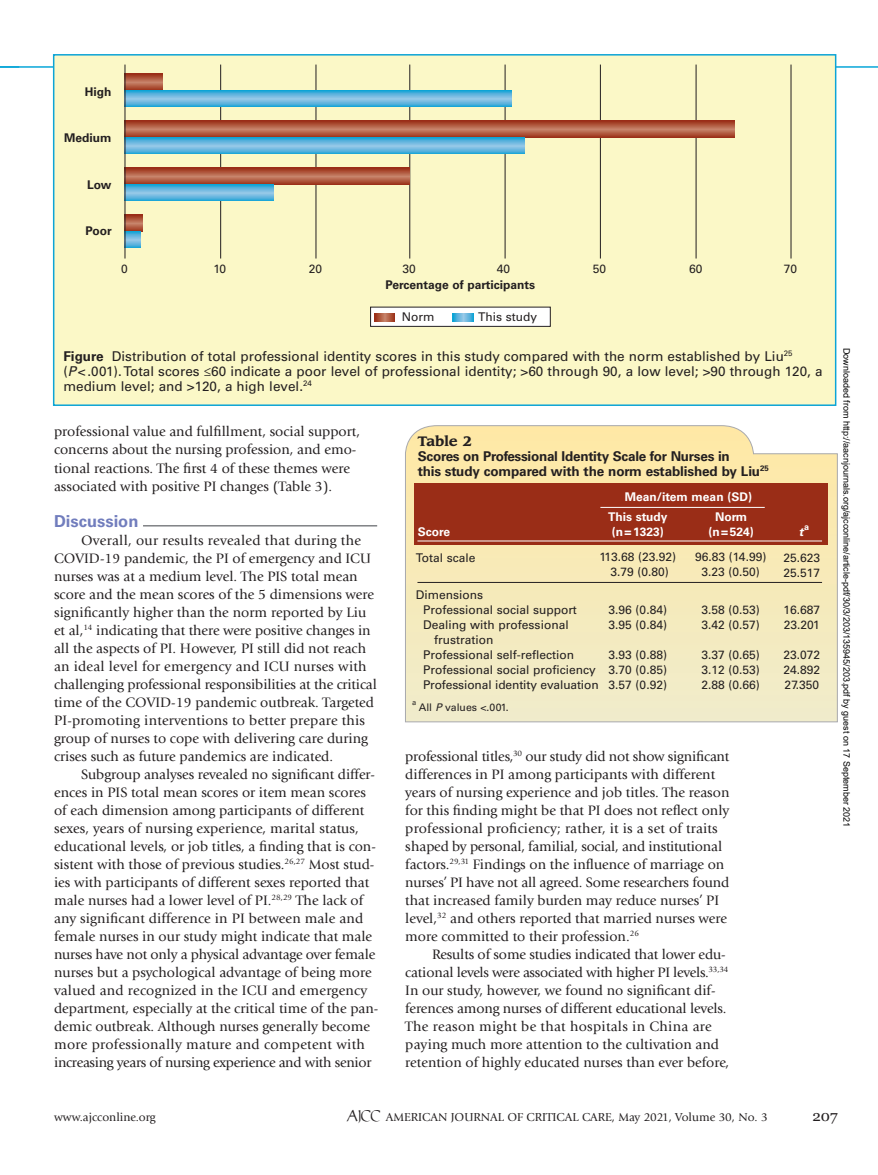
<style>
.page{position:relative;width:878px;height:1175px;background:#fff}
.page>*{position:absolute;margin:0;border:0;box-sizing:border-box;transform-origin:0 0}
.t1{font:700 16.5px "Univers LT Std";color:#717dbd}
.t2{font:15px "Georgia";color:#231f20}
.t3{font:14.25px/18px "Giovanni Std";color:#231f20}
.t4{font:13.5px/15px "Univers LT Std";color:#231f20}
.t5{font:700 13.5px/15px "Univers LT Std";letter-spacing:-.02em;color:#231f20}
.t6{font:700 13.5px "Leawood Std";color:#231f20}
.t7{font:12px/15px "Univers LT Std";color:#231f20}
.t8{font:12px "Giovanni Std";color:#231f20}
.t9{font:700 12px/15px "Univers LT Std";color:#fff;text-align:center}
.t10{font:700 12px "Univers LT Std";color:#231f20}
.t11{font:italic 700 12px "Univers LT Std";color:#fff}
.t12{font:10.5px "Univers LT Std";color:#231f20}
.t13{font:9px "Arial";color:#000}
.t14{font:700 9px "Univers LT Std";color:#fff}
.t15{font:7.5px "Univers LT Std";color:#231f20}
.s1{font-weight:700}
.s2{font-style:italic}
.s3{font-family:"Publius";font-size:13.5px}
</style>
<div class="page">
<hr style="left:0;top:66px;width:877px;height:2px;background:#08a6d8">
<hr style="left:143px;top:525px;width:234px;height:1px;background:#808285">
<div style="left:54px;top:55px;width:781px;height:350px;background:#fbf8c7"></div>
<div style="left:53px;top:54px;width:783px;height:352px;border:2px solid #0ca4d6"></div>
<hr style="left:220px;top:65px;width:1px;height:193px;background:#231f20">
<hr style="left:315px;top:65px;width:1px;height:193px;background:#231f20">
<hr style="left:409px;top:65px;width:1px;height:193px;background:#231f20">
<hr style="left:504px;top:65px;width:1px;height:193px;background:#231f20">
<hr style="left:600px;top:65px;width:1px;height:193px;background:#231f20">
<hr style="left:695px;top:65px;width:1px;height:193px;background:#231f20">
<hr style="left:790px;top:65px;width:1px;height:193px;background:#231f20">
<svg style="left:126px;top:215px;width:17px;height:16px"></svg>
<svg style="left:126px;top:231px;width:14px;height:17px"></svg>
<svg style="left:126px;top:168px;width:284px;height:16px;background:#b05940"></svg>
<svg style="left:126px;top:184px;width:147px;height:17px;background:#5ab4de"></svg>
<svg style="left:126px;top:120px;width:608px;height:17px;background:#af583e"></svg>
<svg style="left:126px;top:137px;width:398px;height:17px;background:#5bb4de"></svg>
<svg style="left:126px;top:74px;width:37px;height:16px"></svg>
<svg style="left:126px;top:90px;width:385px;height:17px;background:#5ab4de"></svg>
<hr style="left:125px;top:65px;width:1px;height:193px;background:#231f20">
<div style="left:370px;top:307px;width:180px;height:19px;background:#fff"></div>
<svg style="left:374px;top:314px;width:20px;height:7px"></svg>
<svg style="left:453px;top:314px;width:20px;height:7px"></svg>
<svg style="left:405px;top:425px;width:432px;height:297px;background:#f5e9bb"></svg>
<div style="left:414px;top:483px;width:413px;height:61px;background:#9a2d17"></div>
<hr style="left:417px;top:540px;width:405px;height:1px;background:#fff">
<hr style="left:600px;top:507px;width:164px;height:1px;background:#fff">
<hr style="left:417px;top:582px;width:405px;height:1px;background:#231f20">
<p class="t10" style="left:85px;top:87px;width:28px">High</p>
<p class="t10" style="left:64px;top:133px;width:49px">Medium</p>
<p class="t10" style="left:87px;top:180px;width:26px">Low</p>
<p class="t10" style="left:86px;top:226px;width:28px">Poor</p>
<p class="t7" style="left:121px;top:262px;width:8px">0</p>
<p class="t7" style="left:213px;top:262px;width:14px">10</p>
<p class="t7" style="left:309px;top:262px;width:15px">20</p>
<p class="t7" style="left:402px;top:262px;width:15px">30</p>
<p class="t7" style="left:497px;top:262px;width:15px">40</p>
<p class="t7" style="left:593px;top:262px;width:15px">50</p>
<p class="t7" style="left:689px;top:262px;width:15px">60</p>
<p class="t7" style="left:783px;top:262px;width:15px">70</p>
<p class="t10" style="left:385px;top:280px;width:151px">Percentage of participants</p>
<p class="t7" style="left:402px;top:311px;width:34px">Norm</p>
<p class="t7" style="left:478px;top:311px;width:61px">This study</p>
<p class="t4" style="left:63px;top:350px;width:760px"><span class="s1">Figure</span> Distribution of total professional identity scores in this study compared with the norm established by Liu<sup>25<br></sup>(<span class="s2">P</span> &lt; .001). Total scores ≤60 indicate a poor level of professional identity; &gt;60 through 90, a low level; &gt;90 through 120, a medium level; and &gt;120, a high level.<sup>24</sup></p>
<p class="t3" style="left:54px;top:424px;width:307px">professional value and fulfillment, social support, concerns about the nursing profession, and emo&shy;tional reactions. The first 4 of these themes were associated with positive PI changes (Table 3).</p>
<p class="t1" style="left:54px;top:514px;width:86px">Discussion</p>
<p class="t3" style="left:54px;top:532px;width:324px;text-indent:27px">Overall, our results revealed that during the COVID-19 pandemic, the PI of emergency and ICU nurses was at a medium level. The PIS total mean score and the mean scores of the 5 dimensions were significantly higher than the norm reported by Liu et al,<sup>14</sup> indicating that there were positive changes in all the aspects of PI. However, PI still did not reach an ideal level for emergency and ICU nurses with challenging professional responsibilities at the critical time of the COVID-19 pandemic outbreak. Targeted PI-promoting interventions to better prepare this group of nurses to cope with delivering care during crises such as future pandemics are indicated.</p>
<p class="t3" style="left:54px;top:766px;width:326px;text-indent:27px">Subgroup analyses revealed no significant differ&shy;ences in PIS total mean scores or item mean scores of each dimension among participants of different sexes, years of nursing experience, marital status, educational levels, or job titles, a finding that is con&shy;sistent with those of previous studies.<sup>26,27</sup> Most stud&shy;ies with participants of different sexes reported that male nurses had a lower level of PI.<sup>28,29</sup> The lack of any significant difference in PI between male and female nurses in our study might indicate that male nurses have not only a physical advantage over female nurses but a psychological advantage of being more valued and recognized in the ICU and emergency department, especially at the critical time of the pan&shy;demic outbreak. Although nurses generally become more professionally mature and competent with increasing years of nursing experience and with senior</p>
<p class="t6" style="left:418px;top:433px;width:56px">Table 2</p>
<p class="t5" style="left:418px;top:450px;width:352px">Scores on Professional Identity Scale for Nurses in<br>this study compared with the norm established by Liu<sup>25</sup></p>
<p class="t9" style="left:624px;top:490px;width:129px">Mean/item mean (SD)</p>
<p class="t9" style="left:608px;top:511px;width:61px">This study (n = 1323)</p>
<p class="t9" style="left:417px;top:526px;width:34px">Score</p>
<p class="t7" style="left:415px;top:551px;width:61px">Total scale</p>
<p class="t7" style="left:415px;top:589px;width:69px">Dimensions</p>
<p class="t7" style="left:423px;top:604px;width:155px">Professional social support</p>
<p class="t7" style="left:423px;top:619px;width:147px">Dealing with professional</p>
<p class="t7" style="left:434px;top:634px;width:61px">frustration</p>
<p class="t7" style="left:423px;top:649px;width:152px">Professional self-reflection</p>
<p class="t7" style="left:423px;top:664px;width:174px">Professional social proficiency</p>
<p class="t7" style="left:423px;top:679px;width:177px">Professional identity evaluation</p>
<p class="t7" style="left:599px;top:551px;width:78px;text-align:center">113.68 (23.92)<br>3.79 (0.80)</p>
<p class="t7" style="left:608px;top:603px;width:60px">3.96 (0.84)<br>3.95 (0.84)</p>
<p class="t7" style="left:608px;top:648px;width:60px;text-align:justify">3.93 (0.88)<br>3.70 (0.85)<br>3.57 (0.92)</p>
<p class="t15" style="left:412px;top:699px;width:6px">a</p>
<p class="t12" style="left:419px;top:703px;width:91px">All <span class="s2">P</span> values &lt;.001.</p>
<p class="t9" style="left:708px;top:510px;width:47px">Norm (n = 524)</p>
<p class="t7" style="left:695px;top:551px;width:73px;text-align:center">96.83 (14.99)<br>3.23 (0.50)</p>
<p class="t7" style="left:701px;top:603px;width:60px">3.58 (0.53)<br>3.42 (0.57)</p>
<p class="t7" style="left:701px;top:648px;width:60px;text-align:justify">3.37 (0.65)<br>3.12 (0.53)<br>2.88 (0.66)</p>
<p class="t3" style="left:405px;top:748px;width:326px">professional titles,<sup>30</sup> our study did not show significant differences in PI among participants with different years of nursing experience and job titles. The reason for this finding might be that PI does not reflect only professional proficiency; rather, it is a set of traits shaped by personal, familial, social, and institutional factors.<sup>29,31</sup> Findings on the influence of marriage on nurses’ PI have not all agreed. Some researchers found that increased family burden may reduce nurses’ PI level,<sup>32</sup> and others reported that married nurses were more committed to their profession.<sup>26</sup></p>
<p class="t3" style="left:405px;top:946px;width:325px;text-indent:27px">Results of some studies indicated that lower edu&shy;cational levels were associated with higher PI levels.<sup>33,34<br></sup>In our study, however, we found no significant dif&shy;ferences among nurses of different educational levels.<br>The reason might be that hospitals in China are paying much more attention to the cultivation and retention of highly educated nurses than ever before,</p>
<p class="t14" style="left:804px;top:523px;width:7px">a</p>
<p class="t11" style="left:798px;top:525px;width:6px">t</p>
<p class="t7" style="left:783px;top:551px;width:38px">25.623<br>25.517</p>
<p class="t7" style="left:783px;top:603px;width:38px">16.687<br>23.201</p>
<p class="t7" style="left:783px;top:648px;width:38px;text-align:justify">23.072<br>24.892<br>27.350</p>
<p class="t13" style="left:850px;top:347px;width:481px;rotate:90deg">Downloaded from http://aacnjournals.org/ajcconline/article-pdf/30/3/203/135945/203.pdf by guest on 17 September 2021</p>
<p class="t8" style="left:54px;top:1112px;width:103px">www.ajcconline.org</p>
<p class="t8" style="left:346px;top:1112px;width:422px"><span class="s3">AJCC</span> AMERICAN JOURNAL OF CRITICAL CARE, May 2021, Volume 30, No. 3</p>
<p class="t2" style="left:812px;top:1109px;width:27px">207</p>
</div>
